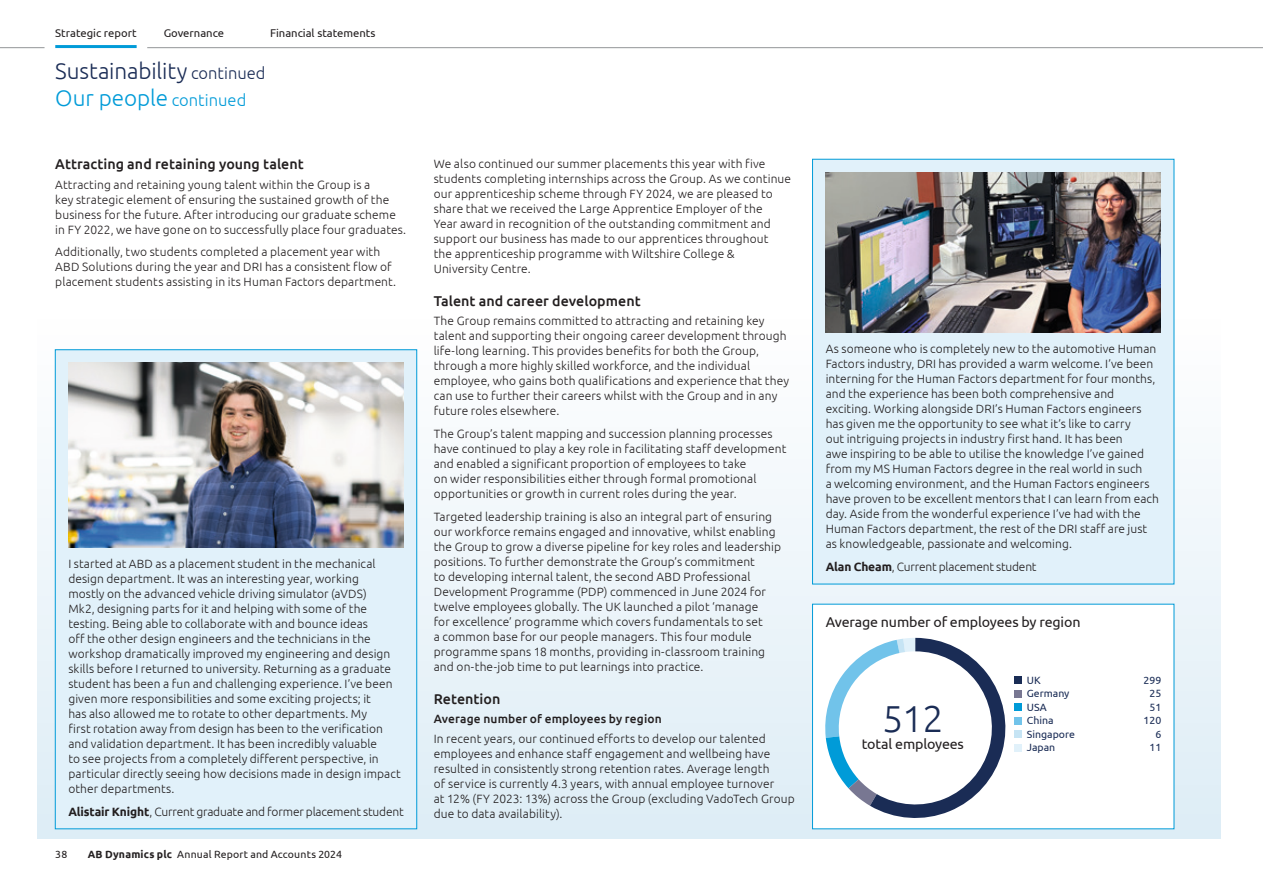
<style>
.page{position:relative;width:1263px;height:893px;background:#fff}
.page>*{position:absolute;margin:0;border:0;box-sizing:border-box;transform-origin:0 0}
.Chart_Medium_Fig{font:300 37.5px "Ubuntu";color:#1a2c55}
.Page_Title{font:300 22.5px "Ubuntu";letter-spacing:-.005em;color:#1a2c55}
.Page_Title-2{font:300 22.5px "Ubuntu";letter-spacing:-.005em;color:#009bd8}
.Subhead_1{font:500 14.25px "Ubuntu";letter-spacing:.005em;color:#231f20}
.Chart_Title{font:14.25px "Ubuntu";letter-spacing:-.01em;color:#231f20}
.Body_Text{font:300 12px/15px "Ubuntu";letter-spacing:.01em;color:#231f20}
.Body_Text-2{font:300 12px "Ubuntu";letter-spacing:-.015em;color:#231f20}
.Subhead_2{font:500 12px "Ubuntu";letter-spacing:.01em;color:#231f20}
.t1{font:11.25px "Ubuntu";color:#231f20}
.Chart_Key{font:10.5px "Ubuntu";color:#1a2c55}
.t2{font:10.5px "Ubuntu";letter-spacing:.015em;color:#231f20}
.s1{font-size:16.5px}
.s2{font-weight:700}
</style>
<div class="page">
<div style="left:37px;top:236px;width:1183px;height:603px;background:linear-gradient(to bottom,#fff,#ddedf6)"></div>
<div style="left:812px;top:604px;width:362px;height:225px;background:#fff"></div>
<svg style="left:825px;top:638px;width:181px;height:180px"></svg>
<div style="left:1014px;top:676px;width:7px;height:8px;background:#1a2c55"></div>
<div style="left:1014px;top:690px;width:7px;height:7px;background:#787792"></div>
<div style="left:1014px;top:703px;width:7px;height:8px;background:#009bd8"></div>
<div style="left:1014px;top:717px;width:7px;height:7px;background:#71c3ea"></div>
<div style="left:1014px;top:730px;width:7px;height:8px;background:#c6e4f4"></div>
<div style="left:1014px;top:744px;width:7px;height:7px;background:#e1f1fa"></div>
<div style="left:55px;top:350px;width:362px;height:479px;background:#e1f1fa"></div>
<div style="left:812px;top:159px;width:362px;height:425px;background:#e1f1fa"></div>
<div style="left:812px;top:159px;width:362px;height:425px;border:1px solid #009bd8"></div>
<img style="left:68px;top:363px;width:336px;height:184px">
<img style="left:826px;top:172px;width:335px;height:160px">
<hr style="left:55px;top:45px;width:82px;height:3px;background:#009bd8">
<hr style="left:0;top:47px;width:45px;height:1px;background:#939598">
<hr style="left:147px;top:47px;width:1116px;height:1px;background:#939598">
<p class="t1" style="left:55px;top:27px;width:83px">Strategic report</p>
<p class="t1" style="left:164px;top:27px;width:62px">Governance</p>
<p class="t1" style="left:270px;top:27px;width:107px">Financial statements</p>
<p class="Page_Title" style="left:55px;top:58px;width:212px">Sustainability <span class="s1">continued</span></p>
<p class="Page_Title-2" style="left:55px;top:85px;width:192px">Our people <span class="s1">continued</span></p>
<p class="Subhead_1" style="left:55px;top:155px;width:250px">Attracting and retaining young talent</p>
<p class="Body_Text" style="left:55px;top:177px;width:352px">Attracting and retaining young talent within the Group is a<br>key strategic element of ensuring the sustained growth of the business for the future. After introducing our graduate scheme in FY 2022, we have gone on to successfully place four graduates.</p>
<p class="Body_Text" style="left:55px;top:244px;width:342px">Additionally, two students completed a placement year with<br>ABD Solutions during the year and DRI has a consistent flow of placement students assisting in its Human Factors department.</p>
<p class="Body_Text" style="left:68px;top:556px;width:334px">I started at ABD as a placement student in the mechanical design department. It was an interesting year, working<br>mostly on the advanced vehicle driving simulator (aVDS)<br>Mk2, designing parts for it and helping with some of the testing. Being able to collaborate with and bounce ideas<br>off the other design engineers and the technicians in the workshop dramatically improved my engineering and design skills before I returned to university. Returning as a graduate student has been a fun and challenging experience. I’ve been given more responsibilities and some exciting projects; it<br>has also allowed me to rotate to other departments. My<br>first rotation away from design has been to the verification and validation department. It has been incredibly valuable<br>to see projects from a completely different perspective, in particular directly seeing how decisions made in design impact other departments.</p>
<p class="Body_Text-2" style="left:68px;top:804px;width:337px"><span class="s2">Alistair Knight</span>, Current graduate and former placement student</p>
<p class="t2" style="left:55px;top:848px;width:14px">38</p>
<p class="t2" style="left:88px;top:848px;width:256px"><span class="s2">AB Dynamics plc</span> Annual Report and Accounts 2024</p>
<p class="Body_Text" style="left:434px;top:156px;width:359px">We also continued our summer placements this year with five students completing internships across the Group. As we continue our apprenticeship scheme through FY 2024, we are pleased to share that we received the Large Apprentice Employer of the<br>Year award in recognition of the outstanding commitment and support our business has made to our apprentices throughout<br>the apprenticeship programme with Wiltshire College &amp; University Centre.</p>
<p class="Subhead_1" style="left:434px;top:292px;width:208px">Talent and career development</p>
<p class="Body_Text" style="left:434px;top:313px;width:357px">The Group remains committed to attracting and retaining key talent and supporting their ongoing career development through life-long learning. This provides benefits for both the Group, through a more highly skilled workforce, and the individual employee, who gains both qualifications and experience that they can use to further their careers whilst with the Group and in any future roles elsewhere.</p>
<p class="Body_Text" style="left:434px;top:426px;width:354px">The Group’s talent mapping and succession planning processes have continued to play a key role in facilitating staff development and enabled a significant proportion of employees to take<br>on wider responsibilities either through formal promotional opportunities or growth in current roles during the year.</p>
<p class="Body_Text" style="left:434px;top:508px;width:349px">Targeted leadership training is also an integral part of ensuring our workforce remains engaged and innovative, whilst enabling the Group to grow a diverse pipeline for key roles and leadership positions. To further demonstrate the Group’s commitment<br>to developing internal talent, the second ABD Professional Development Programme (PDP) commenced in June 2024 for twelve employees globally. The UK launched a pilot ‘manage<br>for excellence’ programme which covers fundamentals to set<br>a common base for our people managers. This four module programme spans 18 months, providing in-classroom training and on-the-job time to put learnings into practice.</p>
<p class="Subhead_1" style="left:434px;top:690px;width:68px">Retention</p>
<p class="Subhead_2" style="left:434px;top:711px;width:230px">Average number of employees by region</p>
<p class="Body_Text" style="left:434px;top:730px;width:362px">In recent years, our continued efforts to develop our talented employees and enhance staff engagement and wellbeing have resulted in consistently strong retention rates. Average length<br>of service is currently 4.3 years, with annual employee turnover<br>at 12% (FY 2023: 13%) across the Group (excluding VadoTech Group due to data availability).</p>
<p class="Body_Text" style="left:826px;top:341px;width:335px">As someone who is completely new to the automotive Human Factors industry, DRI has provided a warm welcome. I’ve been interning for the Human Factors department for four months, and the experience has been both comprehensive and exciting. Working alongside DRI’s Human Factors engineers has given me the opportunity to see what it’s like to carry<br>out intriguing projects in industry first hand. It has been<br>awe inspiring to be able to utilise the knowledge I’ve gained from my MS Human Factors degree in the real world in such<br>a welcoming environment, and the Human Factors engineers have proven to be excellent mentors that I can learn from each day. Aside from the wonderful experience I’ve had with the Human Factors department, the rest of the DRI staff are just as knowledgeable, passionate and welcoming.</p>
<p class="Body_Text-2" style="left:826px;top:559px;width:212px"><span class="s2">Alan Cheam</span>, Current placement student</p>
<p class="Chart_Title" style="left:826px;top:613px;width:256px">Average number of employees by region</p>
<p class="Chart_Medium_Fig" style="left:882px;top:696px;width:63px">512</p>
<p class="Chart_Title" style="left:862px;top:735px;width:104px">total employees</p>
<p class="Chart_Key" style="left:1027px;top:674px;width:15px">UK</p>
<p class="Chart_Key" style="left:1143px;top:674px;width:19px">299</p>
<p class="Chart_Key" style="left:1027px;top:687px;width:44px">Germany</p>
<p class="Chart_Key" style="left:1149px;top:687px;width:13px">25</p>
<p class="Chart_Key" style="left:1027px;top:701px;width:21px">USA</p>
<p class="Chart_Key" style="left:1149px;top:701px;width:13px">51</p>
<p class="Chart_Key" style="left:1027px;top:714px;width:28px">China</p>
<p class="Chart_Key" style="left:1143px;top:714px;width:19px">120</p>
<p class="Chart_Key" style="left:1027px;top:728px;width:50px">Singapore</p>
<p class="Chart_Key" style="left:1155px;top:728px;width:7px">6</p>
<p class="Chart_Key" style="left:1027px;top:741px;width:30px">Japan</p>
<p class="Chart_Key" style="left:1149px;top:741px;width:13px">11</p>
</div>
